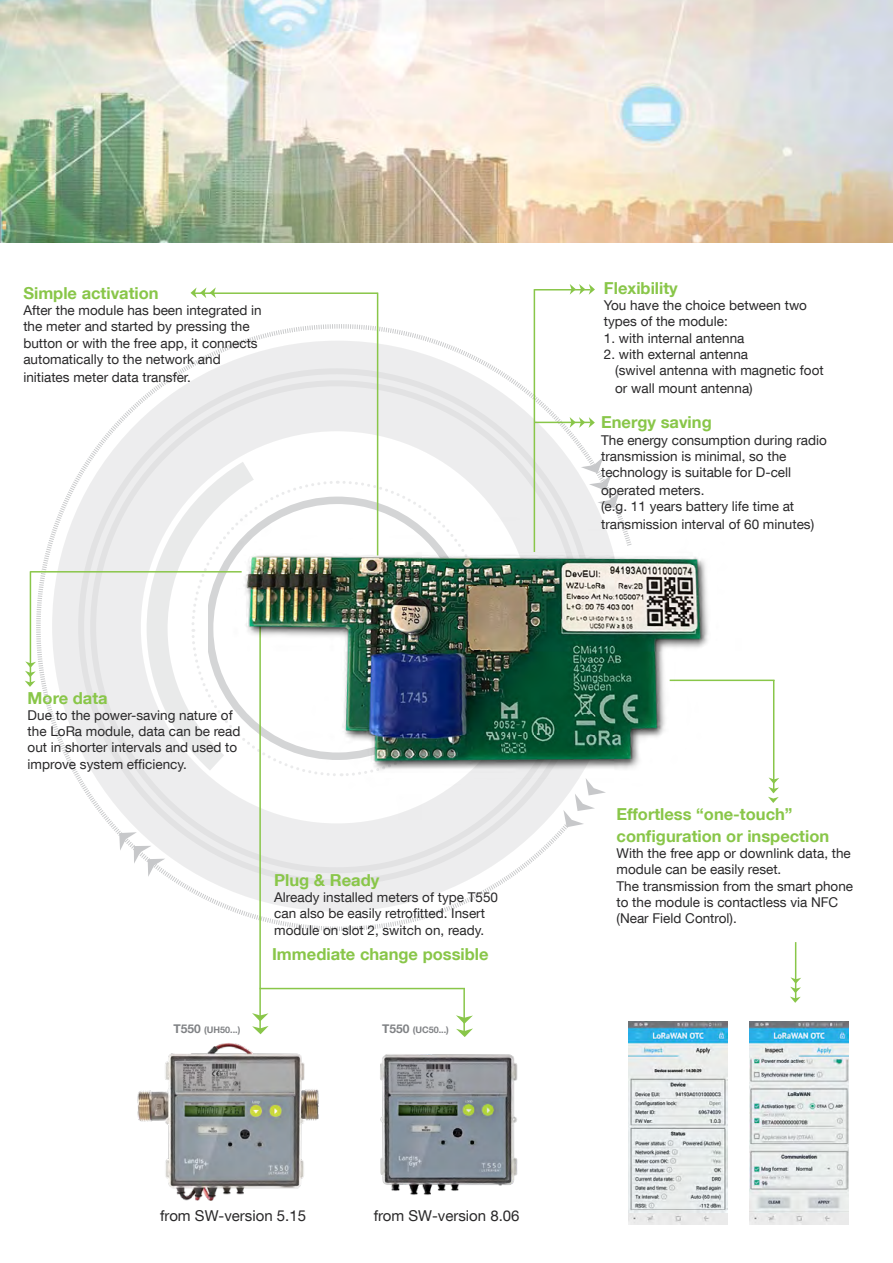
<style>
.page{position:relative;width:893px;height:1263px;background:#fff}
.page>*{position:absolute;margin:0;border:0;box-sizing:border-box;transform-origin:0 0}
.t1{font:700 16.5px/21.6px "Helvetica Neue LT Com";color:#89c649}
.t2{font:15px "Helvetica Neue LT Com";color:#292829}
.t3{font:13.5px/16.2px "Helvetica Neue LT Com";color:#292829}
.t4{font:700 9px "Helvetica Neue LT Com";color:#808285}
.s1{font-size:12px}
</style>
<div class="page">
<svg style="left:35px;top:323px;width:555px;height:608px"></svg>
<svg style="left:143px;top:448px;width:345px;height:337px"></svg>
<svg style="left:581px;top:457px;width:23px;height:4px"></svg>
<svg style="left:119px;top:832px;width:46px;height:45px"></svg>
<img style="left:137px;top:1034px;width:182px;height:167px">
<img style="left:380px;top:1054px;width:138px;height:141px">
<img style="left:0;top:0;width:893px;height:243px">
<svg style="left:252px;top:1013px;width:17px;height:21px"></svg>
<svg style="left:563px;top:819px;width:27px;height:8px"></svg>
<hr style="left:259px;top:614px;width:2px;height:415px;background:#89c649">
<hr style="left:260px;top:988px;width:205px;height:1px;background:#89c649">
<hr style="left:463px;top:988px;width:2px;height:46px;background:#89c649">
<svg style="left:456px;top:1015px;width:17px;height:22px"></svg>
<hr style="left:377px;top:293px;width:1px;height:262px;background:#89c649">
<hr style="left:194px;top:292px;width:184px;height:2px;background:#89c649">
<svg style="left:191px;top:287px;width:25px;height:11px"></svg>
<hr style="left:670px;top:680px;width:104px;height:1px;background:#89c649">
<svg style="left:768px;top:777px;width:11px;height:26px"></svg>
<hr style="left:534px;top:289px;width:1px;height:263px;background:#89c649">
<hr style="left:534px;top:289px;width:56px;height:1px;background:#89c649">
<svg style="left:570px;top:284px;width:25px;height:11px"></svg>
<hr style="left:773px;top:680px;width:1px;height:112px;background:#89c649">
<hr style="left:30px;top:571px;width:212px;height:1px;background:#89c649">
<svg style="left:25px;top:661px;width:11px;height:26px"></svg>
<hr style="left:30px;top:571px;width:1px;height:113px;background:#89c649">
<img style="left:232px;top:461px;width:509px;height:358px">
<hr style="left:535px;top:422px;width:56px;height:1px;background:#89c649">
<svg style="left:570px;top:417px;width:25px;height:11px"></svg>
<svg style="left:790px;top:977px;width:11px;height:26px"></svg>
<hr style="left:795px;top:942px;width:1px;height:58px;background:#89c649">
<img style="left:629px;top:1021px;width:99px;height:203px">
<img style="left:749px;top:1021px;width:99px;height:203px">
<p class="t1" style="left:23px;top:282px;width:137px">Simple activation</p>
<p class="t3" style="left:23px;top:302px;width:240px">After the module has been integrated in the meter and started by pressing the button or with the free app, it connects automatically to the network and</p>
<p class="t3" style="left:23px;top:369px;width:169px">initiates meter data transfer.</p>
<p class="t1" style="left:28px;top:687px;width:82px">More data</p>
<p class="t3" style="left:28px;top:707px;width:214px">Due to the power-saving nature of the LoRa module, data can be read out in shorter intervals and used to improve system efficiency.</p>
<p class="t1" style="left:274px;top:869px;width:107px">Plug &amp; Ready</p>
<p class="t3" style="left:274px;top:889px;width:225px">Already installed meters of type T550 can also be easily retrofitted. Insert module on slot 2, switch on, ready.</p>
<p class="t1" style="left:272px;top:942px;width:218px">Immediate change possible</p>
<p class="t4" style="left:174px;top:1024px;width:68px"><span class="s1">T550</span> (UH50...)</p>
<p class="t4" style="left:382px;top:1024px;width:68px"><span class="s1">T550</span> (UC50...)</p>
<p class="t2" style="left:160px;top:1207px;width:147px">from SW-version 5.15</p>
<p class="t2" style="left:374px;top:1207px;width:147px">from SW-version 8.06</p>
<p class="t1" style="left:604px;top:277px;width:75px">Flexibility</p>
<p class="t3" style="left:604px;top:297px;width:205px">You have the choice between two types of the module:</p>
<p class="t3" style="left:604px;top:329px;width:142px">1. with internal antenna</p>
<p class="t3" style="left:615px;top:346px;width:210px;text-indent:-11px">2. with external antenna<br>(swivel antenna with magnetic foot</p>
<p class="t3" style="left:615px;top:380px;width:139px">or wall mount antenna)</p>
<p class="t1" style="left:601px;top:411px;width:112px">Energy saving</p>
<p class="t3" style="left:601px;top:431px;width:227px">The energy consumption during radio transmission is minimal, so the technology is suitable for D-cell</p>
<p class="t3" style="left:601px;top:482px;width:195px">operated meters.<br>(e.g. 11 years battery life time at</p>
<p class="t3" style="left:601px;top:516px;width:215px">transmission interval of 60 minutes)</p>
<p class="t1" style="left:616px;top:803px;width:214px">Effortless “one-touch” configuration or inspection</p>
<p class="t3" style="left:616px;top:845px;width:238px">With the free app or downlink data, the module can be easily reset.<br>The transmission from the smart phone to the module is contactless via NFC (Near Field Control).</p>
</div>
